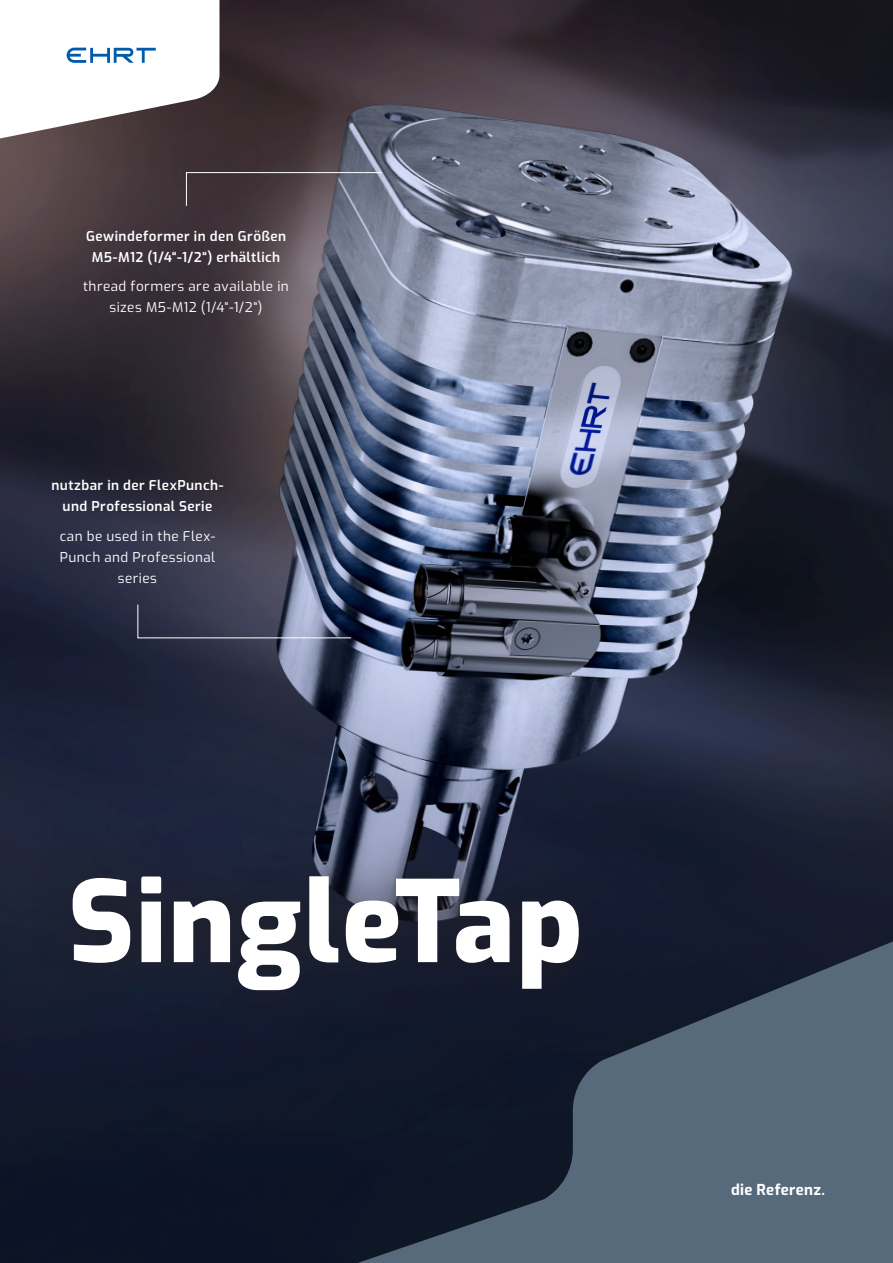
<style>
.page{position:relative;width:893px;height:1263px;background:#fff}
.page>*{position:absolute;margin:0;border:0;box-sizing:border-box;transform-origin:0 0}
.Titelseite_-_Headlin{font:800 112.5px "Exo";letter-spacing:.01em;color:#fff}
.t1{font:700 15px "Exo";letter-spacing:.02em;color:#fff}
.Titelseite_-_Beschre{font:13.5px/21px "Exo";letter-spacing:.035em;color:#fff;text-align:center}
.Titelseite_-_Beschre-2{font:600 13.5px/21px "Exo";letter-spacing:.035em;color:#fff;text-align:center}
</style>
<div class="page">
<img style="left:0;top:0;width:893px;height:1263px">
<div style="left:27px;top:831px;width:598px;height:206px;background:#231f20;opacity:.8"></div>
<svg style="left:137px;top:604px;width:215px;height:35px;background:#4e536a"></svg>
<svg style="left:186px;top:172px;width:196px;height:35px;background:#564e56"></svg>
<svg style="left:0;top:0;width:219px;height:141px"></svg>
<svg style="left:320px;top:936px;width:573px;height:327px;background:#323f50"></svg>
<p class="Titelseite_-_Beschre-2" style="left:86px;top:224px;width:201px">Gewindeformer in den Größen<br>M5-M12 (1/4“-1/2“) erhältlich</p>
<p class="Titelseite_-_Beschre" style="left:83px;top:275px;width:207px">thread formers are available in sizes M5-M12 (1/4“-1/2“)</p>
<p class="Titelseite_-_Beschre-2" style="left:51px;top:474px;width:174px">nutzbar in der FlexPunch&shy;und Professional Serie</p>
<p class="Titelseite_-_Beschre" style="left:60px;top:524px;width:157px">can be used in the Flex-<br>Punch and Professional series</p>
<p class="Titelseite_-_Headlin" style="left:68px;top:835px;width:516px">SingleTap</p>
<p class="t1" style="left:731px;top:1178px;width:95px">die Referenz.</p>
</div>
